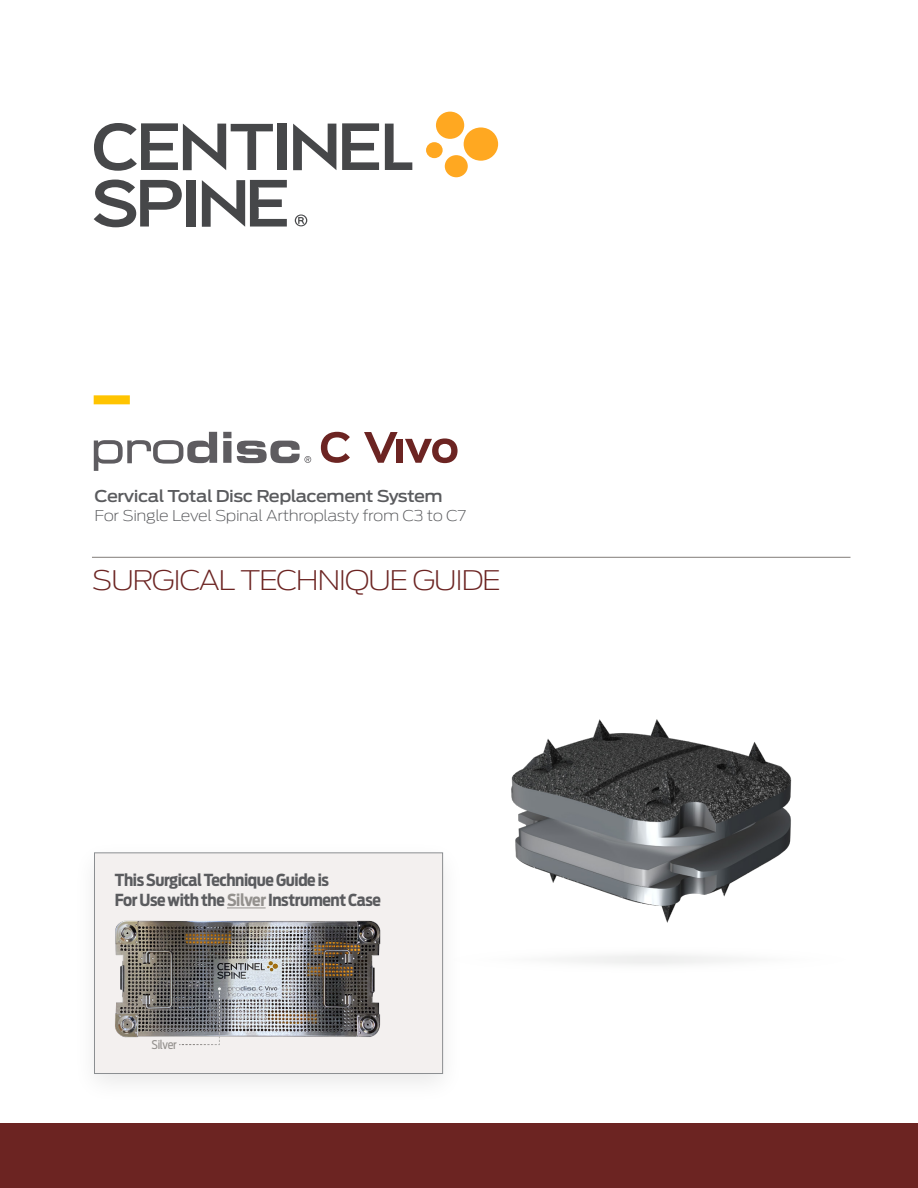
<style>
.page{position:relative;width:918px;height:1188px;background:#fff}
.page>*{position:absolute;margin:0;border:0;box-sizing:border-box;transform-origin:0 0}
.t1{font:300 27px "Antenna";letter-spacing:-.05em;color:#6c2422;scale:1.11 1}
.t2{font:700 16.5px/19.8px "Antenna Cond";letter-spacing:-.025em;color:#5a5b5e}
.t3{font:500 16.2px "Antenna";letter-spacing:-.025em;color:#5a5b5e;scale:1.11 1}
.t4{font:300 14.85px "Antenna";letter-spacing:-.025em;color:#5a5b5e;scale:1.11 1}
.t5{font:12px "Antenna Cond";letter-spacing:-.025em;color:#94918e}
.s1{color:#94918e}
</style>
<div class="page">
<div style="left:72px;top:839px;width:393px;height:266px;background:#000;opacity:.09"></div>
<div style="left:94px;top:853px;width:349px;height:221px;background:#f3f0ef"></div>
<hr style="left:227px;top:908px;width:39px;height:1px;background:#94918e">
<div style="left:94px;top:853px;width:349px;height:221px;border:1px solid #8b8e91"></div>
<img style="left:115px;top:920px;width:266px;height:118px">
<svg style="left:179px;top:987px;width:42px;height:58px;background:#7a7b80"></svg>
<div style="left:0;top:1123px;width:918px;height:65px;background:#6c2422"></div>
<div style="left:94px;top:395px;width:36px;height:9px;background:#ffc400"></div>
<hr style="left:92px;top:557px;width:758px;height:1px;background:#817c78">
<svg style="left:342px;top:123px;width:37px;height:47px"></svg>
<div style="left:277px;top:124px;width:10px;height:46px;background:#464749"></div>
<svg style="left:293px;top:124px;width:43px;height:46px"></svg>
<svg style="left:202px;top:180px;width:85px;height:47px"></svg>
<svg style="left:94px;top:123px;width:179px;height:48px"></svg>
<svg style="left:385px;top:124px;width:27px;height:46px"></svg>
<svg style="left:94px;top:180px;width:88px;height:47px"></svg>
<div style="left:187px;top:180px;width:9px;height:47px;background:#464749"></div>
<svg style="left:295px;top:215px;width:12px;height:11px"></svg>
<div style="left:464px;top:127px;width:34px;height:34px;background:#ffa821;border-radius:50%"></div>
<div style="left:445px;top:155px;width:23px;height:22px;background:#ffa821;border-radius:50%"></div>
<div style="left:426px;top:142px;width:17px;height:16px;background:#ffa821;border-radius:50%"></div>
<div style="left:436px;top:112px;width:28px;height:27px;background:#ffa821;border-radius:50%"></div>
<svg style="left:94px;top:432px;width:123px;height:39px"></svg>
<svg style="left:223px;top:432px;width:8px;height:31px"></svg>
<svg style="left:237px;top:441px;width:74px;height:22px"></svg>
<svg style="left:321px;top:432px;width:29px;height:31px"></svg>
<svg style="left:364px;top:432px;width:34px;height:31px"></svg>
<div style="left:397px;top:439px;width:6px;height:24px;background:#6c2422"></div>
<svg style="left:405px;top:438px;width:53px;height:25px"></svg>
<div style="left:445px;top:946px;width:408px;height:28px;background:#fefefe;border-radius:50%"></div>
<img style="left:511px;top:719px;width:281px;height:245px">
<p class="t3" style="left:94px;top:486px;width:315px">Cervical Total Disc Replacement System</p>
<p class="t4" style="left:94px;top:506px;width:336px">For Single Level Spinal Arthroplasty from C3 to C7</p>
<h1 class="t1" style="left:92px;top:563px;width:370px">SURGICAL TECHNIQUE GUIDE</h1>
<p class="t2" style="left:115px;top:871px;width:267px">This Surgical Technique Guide is<br>For Use with the <span class="s1">Silver</span> Instrument Case</p>
<p class="t5" style="left:152px;top:1037px;width:27px">Silver</p>
</div>
